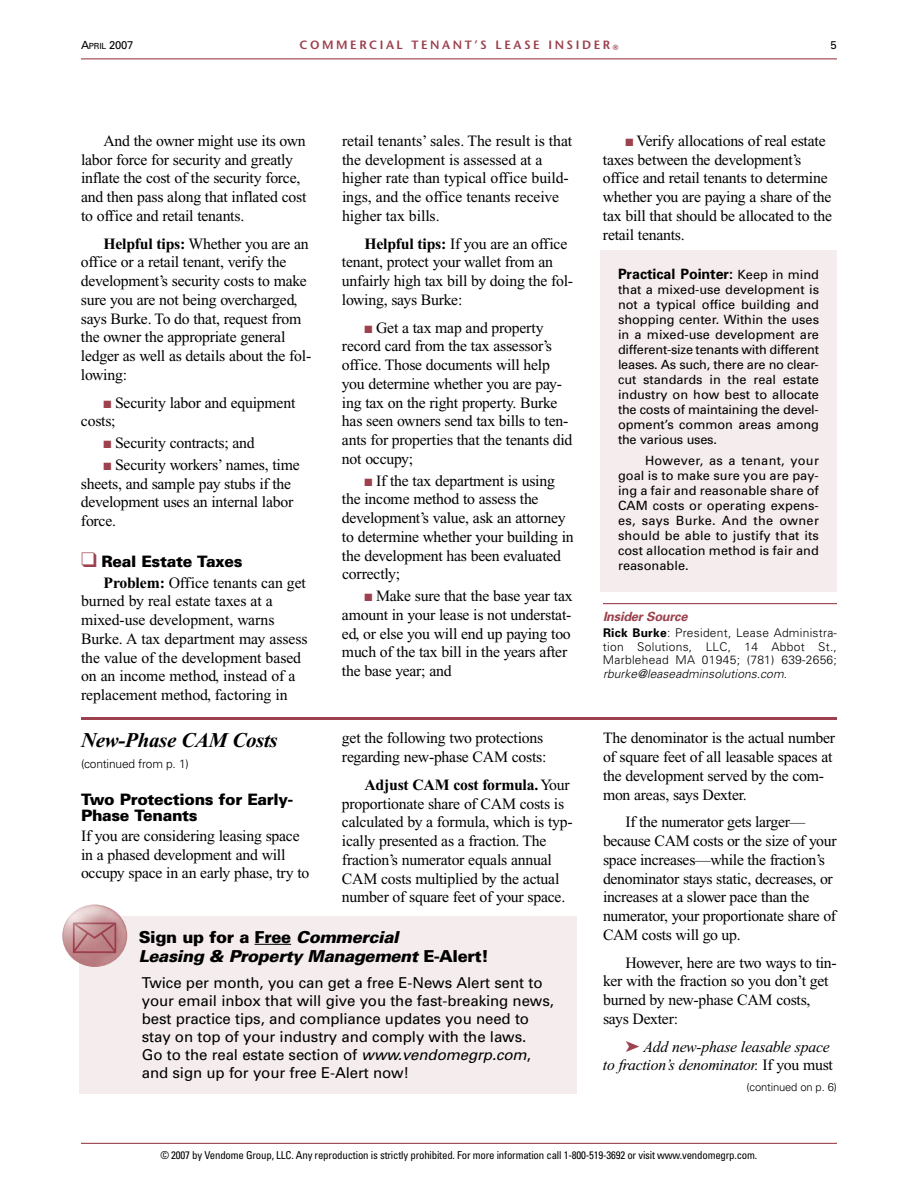
<style>
.page{position:relative;width:918px;height:1188px;background:#fff}
.page>*{position:absolute;margin:0;border:0;box-sizing:border-box;transform-origin:0 0}
.t1{font:italic 700 21px "Times New Roman";letter-spacing:-.015em;color:#000}
.t2{font:italic 900 16.5px/19.5px "Univers";letter-spacing:-.02em;color:#000}
.t3{font:15.75px/18.8px "Times New Roman";letter-spacing:-.015em;color:#000}
.t4{font:italic 15.75px/18.8px "Times New Roman";letter-spacing:-.015em;color:#000;text-align:right}
.t5{font:900 15.75px/15.8px "Univers";letter-spacing:-.02em;color:#000}
.t6{font:15px/18px "Univers";letter-spacing:-.005em;color:#000}
.t7{font:700 14.25px "Univers";letter-spacing:-.005em;color:#000}
.t8{font:12.75px/15px "Univers";letter-spacing:.005em;color:#000;text-align:justify}
.t9{font:italic 700 12.75px "Univers";letter-spacing:-.015em;color:#9c414d}
.t10{font:300 12px/13.5px "Univers";letter-spacing:.02em;color:#000;text-align:justify}
.t11{font:600 12px "Stone Sans";letter-spacing:.21em;color:#9c414d}
.t12{font:300 12px "Univers";letter-spacing:-.015em;color:#000}
.t13{font:300 11.25px "Univers";letter-spacing:-.015em;color:#000}
.t14{font:11.25px "Univers";color:#000}
.t15{font:condensed 10.8px "Univers";letter-spacing:-.02em;color:#000}
.s1{font-size:8.4px}
.s2{font-size:7.5px}
.s3{font-weight:700}
.s4{color:#9c414d}
.s5{font-style:normal}
.s6{font-style:italic}
.s7{font-weight:400;font-size:12.75px}
</style>
<div class="page">
<hr style="left:81px;top:1143px;width:756px;height:1px;background:#9c414d">
<hr style="left:81px;top:58px;width:756px;height:1px;background:#9c414d">
<hr style="left:603px;top:603px;width:234px;height:1px;background:#9c414d">
<hr style="left:81px;top:717px;width:756px;height:3px;background:#9c414d">
<div style="left:80px;top:916px;width:498px;height:178px;background:#f5eced"></div>
<img style="left:62px;top:905px;width:65px;height:62px">
<hr style="left:255px;top:944px;width:36px;height:1px;background:#000">
<div style="left:600px;top:251px;width:237px;height:341px;background:#f5eced"></div>
<p class="t14" style="left:81px;top:41px;width:54px">A<span class="s1">PRIL</span> 2007</p>
<p class="t11" style="left:300px;top:40px;width:320px">COMMERCIAL TENANT’S LEASE INSIDER <span class="s2">®</span></p>
<p class="t14" style="left:831px;top:41px;width:8px">5</p>
<p class="t3" style="left:81px;top:133px;width:227px;text-indent:22px">And the owner might use its own labor force for security and greatly inflate the cost of the security force, and then pass along that inflated cost to office and retail tenants.</p>
<p class="t3" style="left:81px;top:236px;width:232px;text-indent:23px"><span class="s3">Helpful tips:</span> Whether you are an office or a retail tenant, verify the development’s security costs to make sure you are not being overcharged, says Burke. To do that, request from the owner the appropriate general ledger as well as details about the fol&shy;lowing:</p>
<p class="t3" style="left:81px;top:395px;width:216px;text-indent:23px"><span class="s4">■</span> Security labor and equipment costs;</p>
<p class="t3" style="left:104px;top:435px;width:153px"><span class="s4">■</span> Security contracts; and</p>
<p class="t3" style="left:81px;top:457px;width:220px;text-indent:23px"><span class="s4">■</span> Security workers’ names, time sheets, and sample pay stubs if the development uses an internal labor force.</p>
<p class="t5" style="left:81px;top:555px;width:163px"><span class="s4">❑</span> Real Estate Taxes</p>
<p class="t3" style="left:81px;top:575px;width:228px;text-indent:22px"><span class="s3">Problem:</span> Office tenants can get burned by real estate taxes at a mixed-use development, warns<br>Burke. A tax department may assess the value of the development based on an income method, instead of a replacement method, factoring in</p>
<h1 class="t1" style="left:81px;top:733px;width:198px">New-Phase CAM Costs</h1>
<p class="t12" style="left:81px;top:759px;width:109px">(continued from p. 1)</p>
<p class="t5" style="left:81px;top:793px;width:214px">Two Protections for Early-<br>Phase Tenants</p>
<p class="t3" style="left:81px;top:828px;width:230px">If you are considering leasing space in a phased development and will occupy space in an early phase, try to</p>
<p class="t3" style="left:342px;top:133px;width:232px">retail tenants’ sales. The result is that the development is assessed at a higher rate than typical office build&shy;ings, and the office tenants receive higher tax bills.</p>
<p class="t3" style="left:342px;top:236px;width:233px;text-indent:23px"><span class="s3">Helpful tips:</span> If you are an office tenant, protect your wallet from an unfairly high tax bill by doing the fol&shy;lowing, says Burke:</p>
<p class="t3" style="left:342px;top:320px;width:232px;text-indent:23px"><span class="s4">■</span> Get a tax map and property record card from the tax assessor’s office. Those documents will help you determine whether you are pay&shy;ing tax on the right property. Burke has seen owners send tax bills to ten&shy;ants for properties that the tenants did not occupy;</p>
<p class="t3" style="left:342px;top:473px;width:233px;text-indent:23px"><span class="s4">■</span> If the tax department is using the income method to assess the development’s value, ask an attorney to determine whether your building in the development has been evaluated correctly;</p>
<p class="t3" style="left:342px;top:588px;width:232px;text-indent:23px"><span class="s4">■</span> Make sure that the base year tax amount in your lease is not understat&shy;ed, or else you will end up paying too much of the tax bill in the years after the base year; and</p>
<p class="t3" style="left:342px;top:730px;width:206px">get the following two protections regarding new-phase CAM costs:</p>
<p class="t3" style="left:342px;top:777px;width:232px;text-indent:23px"><span class="s3">Adjust CAM cost formula.</span> Your proportionate share of CAM costs is calculated by a formula, which is typ&shy;ically presented as a fraction. The fraction’s numerator equals annual CAM costs multiplied by the actual number of square feet of your space.</p>
<p class="t2" style="left:139px;top:929px;width:352px"><span class="s5">Sign up for a Free</span> Commercial<br>Leasing &amp; Property Management <span class="s5">E-Alert!</span></p>
<p class="t6" style="left:142px;top:975px;width:414px">Twice per month, you can get a free E-News Alert sent to your email inbox that will give you the fast-breaking news, best practice tips, and compliance updates you need to stay on top of your industry and comply with the laws.<br>Go to the real estate section of <span class="s6">www.vendomegrp.com</span>, and sign up for your free E-Alert now!</p>
<p class="t3" style="left:603px;top:133px;width:231px;text-indent:23px"><span class="s4">■</span> Verify allocations of real estate taxes between the development’s office and retail tenants to determine whether you are paying a share of the tax bill that should be allocated to the retail tenants.</p>
<p class="t7" style="left:618px;top:269px;width:202px">Practical Pointer: <span class="s7">Keep in mind</span></p>
<p class="t8" style="left:618px;top:283px;width:203px">that a mixed-use development is not a typical office building and shopping center. Within the uses in a mixed-use development are different-size tenants with different leases. As such, there are no clear&shy;cut standards in the real estate industry on how best to allocate the costs of maintaining the devel&shy;opment’s common areas among the various uses.</p>
<p class="t8" style="left:618px;top:454px;width:202px;text-indent:27px">However, as a tenant, your goal is to make sure you are pay&shy;ing a fair and reasonable share of CAM costs or operating expens&shy;es, says Burke. And the owner should be able to justify that its cost allocation method is fair and reasonable.</p>
<p class="t9" style="left:603px;top:611px;width:86px">Insider Source</p>
<p class="t10" style="left:603px;top:627px;width:235px"><span class="s3">Rick Burke</span>: President, Lease Administra&shy;tion Solutions, LLC, 14 Abbot St., Marblehead MA 01945; (781) 639-2656; <span class="s6">rburke@leaseadminsolutions.com</span>.</p>
<p class="t3" style="left:603px;top:730px;width:234px">The denominator is the actual number of square feet of all leasable spaces at the development served by the com&shy;mon areas, says Dexter.</p>
<p class="t3" style="left:603px;top:814px;width:235px;text-indent:22px">If the numerator gets larger— because CAM costs or the size of your space increases—while the fraction’s denominator stays static, decreases, or increases at a slower pace than the numerator, your proportionate share of CAM costs will go up.</p>
<p class="t3" style="left:603px;top:955px;width:235px;text-indent:22px">However, here are two ways to tin&shy;ker with the fraction so you don’t get burned by new-phase CAM costs, says Dexter:</p>
<p class="t4" style="left:603px;top:1039px;width:231px"><span class="s4">➤</span> Add new-phase leasable space<br>to fraction’s denominator. <span class="s5">If you must</span></p>
<p class="t13" style="left:747px;top:1083px;width:92px">(continued on p. 6)</p>
<p class="t15" style="left:160px;top:1151px;width:598px">© 2007 by Vendome Group, LLC. Any reproduction is strictly prohibited. For more information call 1-800-519-3692 or visit www.vendomegrp.com.</p>
</div>
